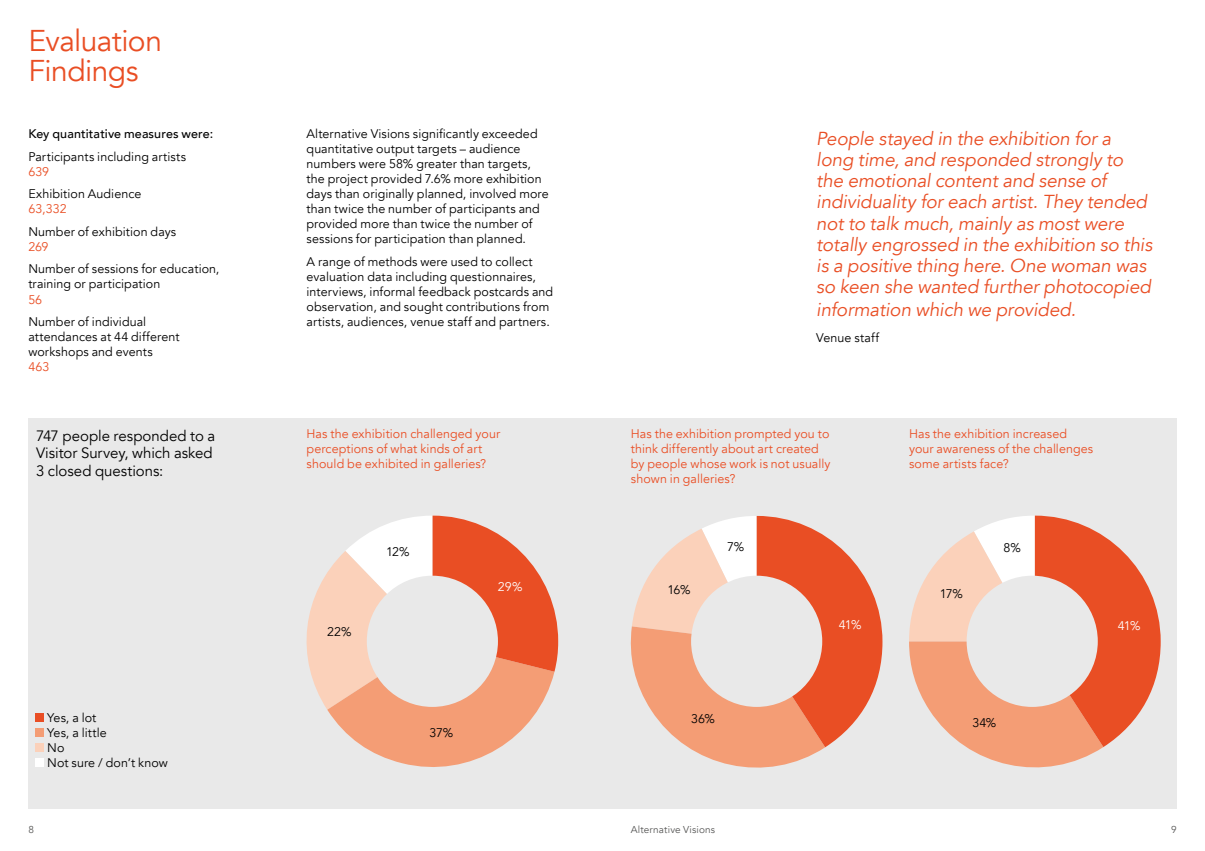
<style>
.page{position:relative;width:1205px;height:851px;background:#fff}
.page>*{position:absolute;margin:0;border:0;box-sizing:border-box;transform-origin:0 0}
.t1{font:30px/30px "Avenir";letter-spacing:-.02em;color:#e94e24}
.t2{font:italic 18.75px/21.4px "Avenir";letter-spacing:-.005em;color:#e94e24}
.t3{font:15px/17.5px "Avenir";color:#000}
.t4{font:12.5px/15px "Avenir";letter-spacing:.005em;color:#000}
.t5{font:12.5px/15px "Avenir";letter-spacing:.005em;color:#e94e24}
.t6{font:500 12.5px "Avenir";letter-spacing:.01em;color:#000}
.t7{font:12.5px "Avenir";color:#fff}
.t8{font:10px "Avenir";letter-spacing:.015em;color:#575756}
</style>
<div class="page">
<div style="left:28px;top:418px;width:1148px;height:390px;background:#e9e9e9"></div>
<div style="left:35px;top:713px;width:9px;height:8px;background:#e94e24"></div>
<div style="left:35px;top:728px;width:9px;height:8px;background:#f49d75"></div>
<div style="left:35px;top:743px;width:9px;height:8px;background:#fbd1ba"></div>
<div style="left:35px;top:758px;width:9px;height:8px;background:#fff"></div>
<svg style="left:306px;top:515px;width:252px;height:252px"></svg>
<svg style="left:630px;top:516px;width:252px;height:252px"></svg>
<svg style="left:909px;top:515px;width:251px;height:253px"></svg>
<div style="left:367px;top:575px;width:131px;height:131px;background:#e9e9e9;border-radius:50%"></div>
<div style="left:691px;top:575px;width:131px;height:131px;background:#e9e9e9;border-radius:50%"></div>
<div style="left:966px;top:575px;width:132px;height:131px;background:#e9e9e9;border-radius:50%"></div>
<h1 class="t1" style="left:28px;top:26px;width:135px">Evaluation<br>Findings</h1>
<p class="t6" style="left:28px;top:123px;width:186px">Key quantitative measures were:</p>
<p class="t4" style="left:28px;top:149px;width:159px">Participants including artists</p>
<p class="t5" style="left:28px;top:164px;width:22px">639</p>
<p class="t4" style="left:28px;top:187px;width:115px">Exhibition Audience</p>
<p class="t5" style="left:28px;top:202px;width:40px">63,332</p>
<p class="t4" style="left:28px;top:224px;width:149px">Number of exhibition days</p>
<p class="t5" style="left:28px;top:239px;width:22px">269</p>
<p class="t4" style="left:28px;top:262px;width:193px">Number of sessions for education, training or participation</p>
<p class="t5" style="left:28px;top:292px;width:15px">56</p>
<p class="t4" style="left:28px;top:314px;width:153px">Number of individual attendances at 44 different workshops and events</p>
<p class="t5" style="left:28px;top:359px;width:23px">463</p>
<p class="t3" style="left:36px;top:427px;width:181px">747 people responded to a<br>Visitor Survey, which asked<br>3 closed questions:</p>
<p class="t4" style="left:47px;top:710px;width:122px">Yes, a lot<br>Yes, a little<br>No<br>Not sure / don’t know</p>
<p class="t4" style="left:306px;top:127px;width:244px">Alternative Visions significantly exceeded quantitative output targets – audience numbers were 58% greater than targets, the project provided 7.6% more exhibition days than originally planned, involved more than twice the number of participants and provided more than twice the number of sessions for participation than planned.</p>
<p class="t4" style="left:306px;top:254px;width:248px">A range of methods were used to collect evaluation data including questionnaires, interviews, informal feedback postcards and observation, and sought contributions from artists, audiences, venue staff and partners.</p>
<p class="t2" style="left:816px;top:128px;width:337px">People stayed in the exhibition for a long time, and responded strongly to the emotional content and sense of individuality for each artist. They tended not to talk much, mainly as most were totally engrossed in the exhibition so this is a positive thing here. One woman was so keen she wanted further photocopied information which we provided.</p>
<p class="t4" style="left:816px;top:330px;width:64px">Venue staff</p>
<p class="t5" style="left:306px;top:426px;width:195px">Has the exhibition challenged your perceptions of what kinds of art should be exhibited in galleries?</p>
<p class="t5" style="left:909px;top:426px;width:186px">Has the exhibition increased your awareness of the challenges some artists face?</p>
<p class="t5" style="left:631px;top:426px;width:201px">Has the exhibition prompted you to think differently about art created by people whose work is not usually shown in galleries?</p>
<p class="t4" style="left:327px;top:624px;width:26px">22%</p>
<p class="t4" style="left:386px;top:544px;width:25px">12%</p>
<p class="t4" style="left:429px;top:725px;width:25px">37%</p>
<p class="t7" style="left:498px;top:579px;width:26px">29%</p>
<p class="t4" style="left:667px;top:582px;width:25px">16%</p>
<p class="t4" style="left:727px;top:539px;width:19px">7%</p>
<p class="t4" style="left:1003px;top:541px;width:19px">8%</p>
<p class="t7" style="left:839px;top:617px;width:24px">41%</p>
<p class="t4" style="left:939px;top:586px;width:25px">17%</p>
<p class="t4" style="left:691px;top:711px;width:25px">36%</p>
<p class="t4" style="left:972px;top:715px;width:26px">34%</p>
<p class="t7" style="left:1118px;top:617px;width:24px">41%</p>
<p class="t8" style="left:28px;top:823px;width:7px">8</p>
<p class="t8" style="left:631px;top:823px;width:86px">Alternative Visions</p>
<p class="t8" style="left:1171px;top:823px;width:7px">9</p>
</div>
